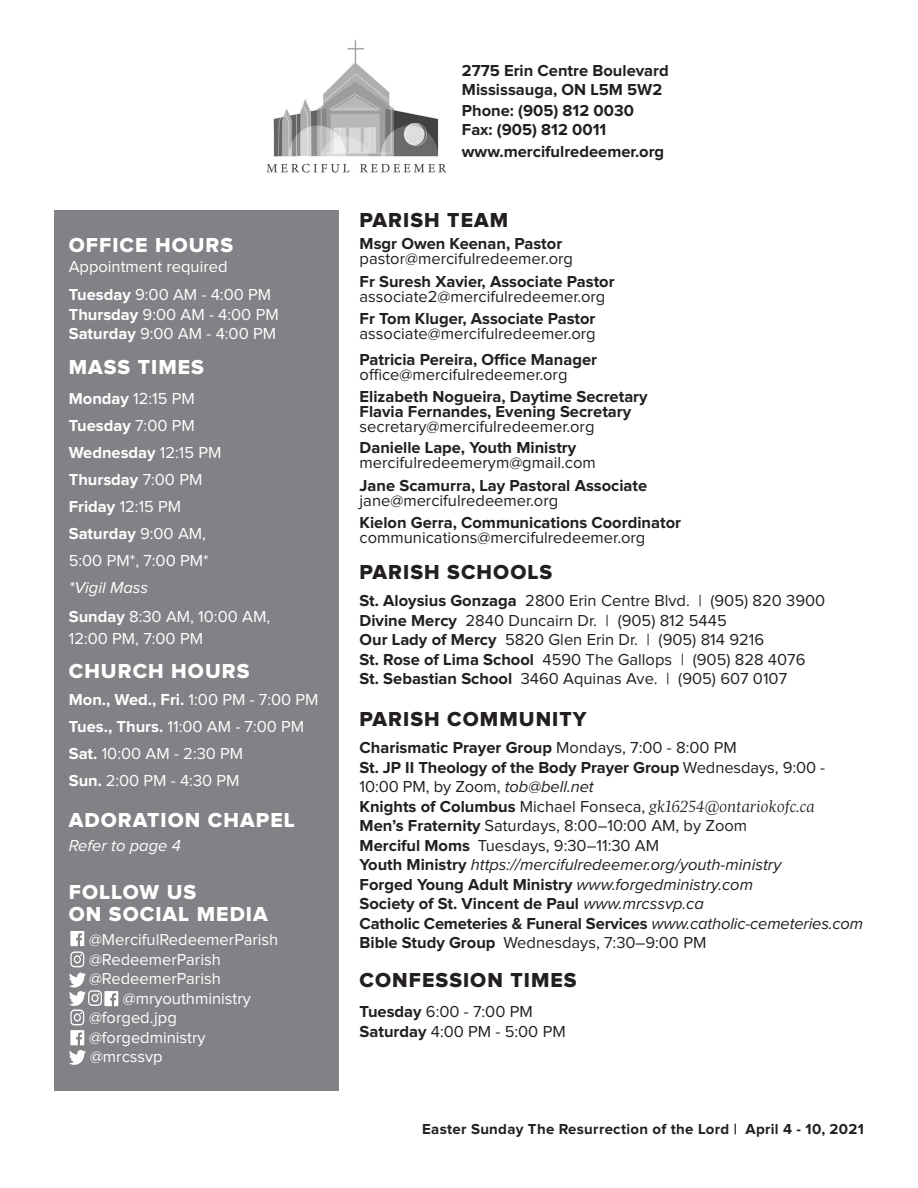
<style>
.page{position:relative;width:918px;height:1188px;background:#fff}
.page>*{position:absolute;margin:0;border:0;box-sizing:border-box;transform-origin:0 0}
.t1{font:21px/22.5px "Proxima Nova Extrabld";letter-spacing:.05em;color:#fff}
.t2{font:21px "Proxima Nova Extrabld";letter-spacing:.05em;color:#231f20}
.t3{font:700 16.5px/19.5px "Proxima Nova";color:#231f20}
.t4{font:16.5px/19.5px "Proxima Nova";color:#231f20}
.t5{font:16.5px/27px "Proxima Nova";color:#fff}
.t6{font:italic 16.5px "Pratt";color:#231f20}
.t7{font:italic 16.5px "Proxima Nova";color:#fff}
.t8{font:700 15px "Proxima Nova";letter-spacing:.02em;color:#231f20}
.s1{font-weight:700}
.s2{font-style:italic}
.s3{font-weight:400}
.s4{font-weight:400;font-style:italic}
.s5{font-family:"Proxima Nova";font-weight:700;font-style:normal}
.s6{font-family:"Proxima Nova";font-style:normal}
</style>
<div class="page">
<img style="left:266px;top:40px;width:181px;height:133px">
<div style="left:54px;top:210px;width:284px;height:881px;background:#808285"></div>
<svg style="left:69px;top:973px;width:49px;height:92px"></svg>
<svg style="left:70px;top:931px;width:14px;height:36px"></svg>
<p class="t1" style="left:69px;top:235px;width:166px">OFFICE HOURS</p>
<p class="t5" style="left:69px;top:252px;width:204px;line-height:28.5px">Appointment required<br><span class="s1">Tuesday</span> 9:00 AM - 4:00 PM</p>
<p class="t5" style="left:69px;top:305px;width:211px;line-height:19.5px"><span class="s1">Thursday</span> 9:00 AM - 4:00 PM<br><span class="s1">Saturday</span> 9:00 AM - 4:00 PM</p>
<p class="t1" style="left:69px;top:356px;width:137px">MASS TIMES</p>
<p class="t5" style="left:69px;top:385px;width:154px"><span class="s1">Monday</span> 12:15 PM<br><span class="s1">Tuesday</span> 7:00 PM<br><span class="s1">Wednesday</span> 12:15 PM<br><span class="s1">Thursday</span> 7:00 PM<br><span class="s1">Friday</span> 12:15 PM<br><span class="s1">Saturday</span> 9:00 AM,<br>5:00 PM*, 7:00 PM*</p>
<p class="t5" style="left:69px;top:573px;width:203px;line-height:30px"><span class="s2">*Vigil Mass<br></span><span class="s1">Sunday</span> 8:30 AM, 10:00 AM,</p>
<p class="t5" style="left:69px;top:625px;width:136px">12:00 PM, 7:00 PM</p>
<p class="t1" style="left:69px;top:661px;width:182px">CHURCH HOURS</p>
<p class="t5" style="left:69px;top:687px;width:251px"><span class="s1">Mon., Wed., Fri.</span> 1:00 PM - 7:00 PM<br><span class="s1">Tues., Thurs.</span> 11:00 AM - 7:00 PM<br><span class="s1">Sat.</span> 10:00 AM - 2:30 PM<br><span class="s1">Sun.</span> 2:00 PM - 4:30 PM</p>
<p class="t1" style="left:69px;top:809px;width:228px">ADORATION CHAPEL</p>
<p class="t7" style="left:69px;top:838px;width:114px">Refer to page 4</p>
<p class="t1" style="left:69px;top:881px;width:201px">FOLLOW US<br>ON SOCIAL MEDIA</p>
<p class="t5" style="left:89px;top:927px;width:191px">@MercifulRedeemerParish</p>
<p class="t5" style="left:89px;top:946px;width:133px">@RedeemerParish</p>
<p class="t5" style="left:89px;top:966px;width:133px">@RedeemerParish</p>
<p class="t5" style="left:123px;top:985px;width:130px">@mryouthministry</p>
<p class="t5" style="left:89px;top:1005px;width:89px">@forged.jpg</p>
<p class="t5" style="left:89px;top:1024px;width:118px">@forgedministry</p>
<p class="t5" style="left:90px;top:1044px;width:74px">@mrcssvp</p>
<p class="t3" style="left:462px;top:62px;width:208px;line-height:18.9px">2775 Erin Centre Boulevard<br>Mississauga, ON L5M 5W2</p>
<p class="t3" style="left:462px;top:102px;width:173px;line-height:18.9px">Phone: (905) 812 0030<br>Fax: (905) 812 0011</p>
<p class="t3" style="left:462px;top:142px;width:204px">www.mercifulredeemer.org</p>
<p class="t2" style="left:360px;top:210px;width:150px">PARISH TEAM</p>
<p class="t3" style="left:360px;top:235px;width:204px">Msgr Owen Keenan, Pastor</p>
<p class="t4" style="left:360px;top:250px;width:215px">pastor@mercifulredeemer.org</p>
<p class="t3" style="left:360px;top:272px;width:257px">Fr Suresh Xavier, Associate Pastor</p>
<p class="t4" style="left:360px;top:287px;width:247px">associate2@mercifulredeemer.org</p>
<p class="t3" style="left:360px;top:310px;width:237px">Fr Tom Kluger, Associate Pastor</p>
<p class="t4" style="left:360px;top:325px;width:238px">associate@mercifulredeemer.org</p>
<p class="t3" style="left:360px;top:350px;width:239px">Patricia Pereira, Office Manager</p>
<p class="t4" style="left:360px;top:365px;width:209px">office@mercifulredeemer.org</p>
<p class="t3" style="left:360px;top:390px;width:290px;line-height:15px">Elizabeth Nogueira, Daytime Secretary<br>Flavia Fernandes, Evening Secretary</p>
<p class="t4" style="left:360px;top:418px;width:236px">secretary@mercifulredeemer.org</p>
<p class="t3" style="left:360px;top:439px;width:218px">Danielle Lape, Youth Ministry</p>
<p class="t4" style="left:360px;top:454px;width:238px">mercifulredeemerym@gmail.com</p>
<p class="t3" style="left:360px;top:476px;width:289px">Jane Scamurra, Lay Pastoral Associate</p>
<p class="t4" style="left:360px;top:491px;width:200px">jane@mercifulredeemer.org</p>
<p class="t3" style="left:360px;top:514px;width:323px">Kielon Gerra, Communications Coordinator</p>
<p class="t4" style="left:360px;top:529px;width:287px">communications@mercifulredeemer.org</p>
<p class="t2" style="left:360px;top:563px;width:194px">PARISH SCHOOLS</p>
<p class="t4" style="left:360px;top:592px;width:467px"><span class="s1">St. Aloysius Gonzaga</span> 2800 Erin Centre Blvd. | (905) 820 3900<br><span class="s1">Divine Mercy</span> 2840 Duncairn Dr. | (905) 812 5445<br><span class="s1">Our Lady of Mercy</span> 5820 Glen Erin Dr. | (905) 814 9216<br><span class="s1">St. Rose of Lima School</span> 4590 The Gallops | (905) 828 4076<br><span class="s1">St. Sebastian School</span> 3460 Aquinas Ave. | (905) 607 0107</p>
<p class="t2" style="left:360px;top:709px;width:229px">PARISH COMMUNITY</p>
<p class="t3" style="left:360px;top:739px;width:467px">Charismatic Prayer Group <span class="s3">Mondays, 7:00 - 8:00 PM<br></span>St. JP II Theology of the Body Prayer Group <span class="s3">Wednesdays, 9:00 -<br>10:00 PM, by Zoom,</span> <span class="s4">tob@bell.net</span></p>
<p class="t6" style="left:360px;top:798px;width:457px"><span class="s5">Knights of Columbus</span> <span class="s6">Michael Fonseca,</span> gk16254@ontariokofc.ca</p>
<p class="t3" style="left:360px;top:817px;width:505px">Men’s Fraternity <span class="s3">Saturdays, 8:00–10:00 AM, by Zoom<br></span>Merciful Moms <span class="s3">Tuesdays, 9:30–11:30 AM<br></span>Youth Ministry <span class="s4">https://mercifulredeemer.org/youth-ministry<br></span>Forged Young Adult Ministry <span class="s4">www.forgedministry.com<br></span>Society of St. Vincent de Paul <span class="s4">www.mrcssvp.ca<br></span>Catholic Cemeteries &amp; Funeral Services <span class="s4">www.catholic-cemeteries.com </span>Bible Study Group <span class="s3">Wednesdays, 7:30–9:00 PM</span></p>
<p class="t2" style="left:360px;top:970px;width:219px">CONFESSION TIMES</p>
<p class="t4" style="left:360px;top:1003px;width:208px"><span class="s1">Tuesday</span> 6:00 - 7:00 PM<br><span class="s1">Saturday</span> 4:00 PM - 5:00 PM</p>
<p class="t8" style="left:422px;top:1122px;width:443px">Easter Sunday The Resurrection of the Lord | April 4 - 10, 2021</p>
</div>
